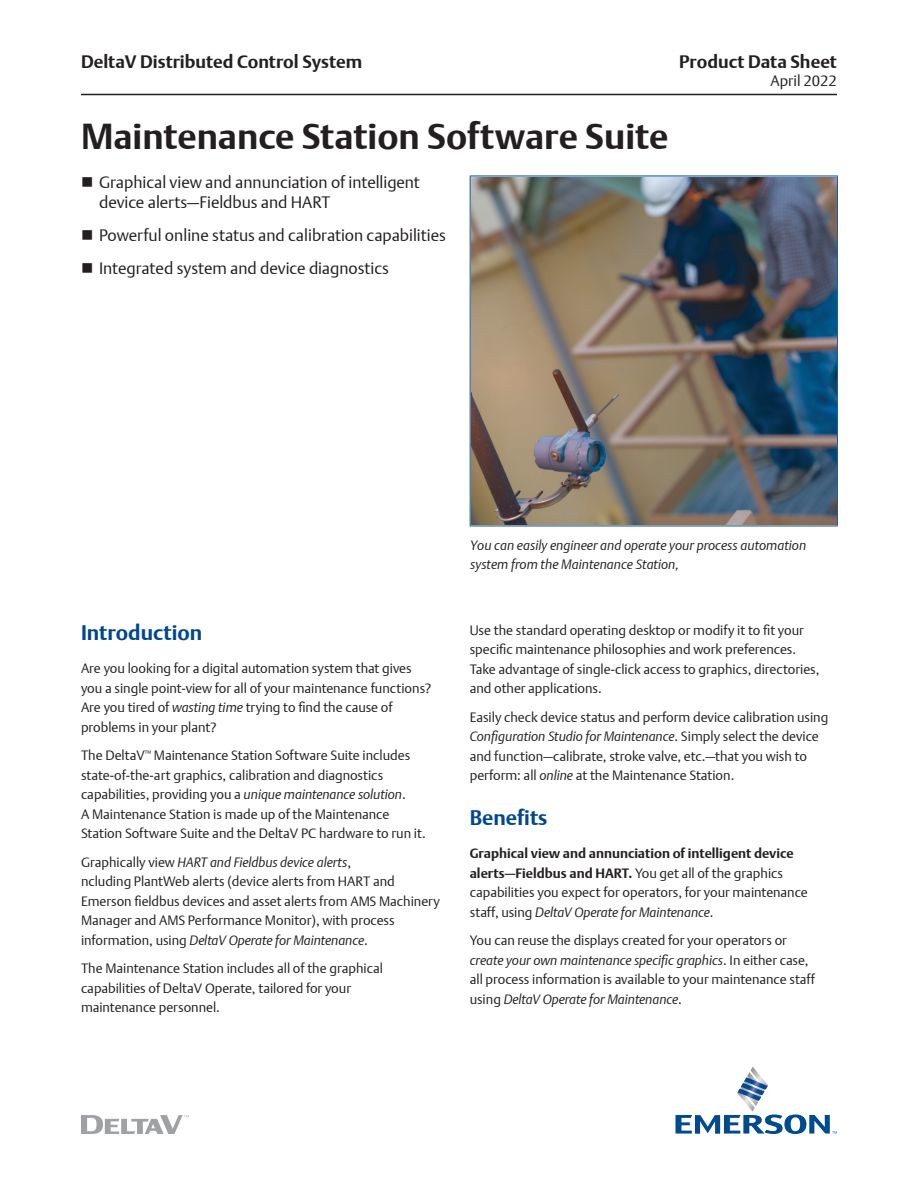
<style>
.page{position:relative;width:918px;height:1188px;background:#fff}
.page>*{position:absolute;margin:0;border:0;box-sizing:border-box;transform-origin:0 0}
.Document_Title{font:700 36px "DTL Argo T";color:#231f20}
.Subhead_1{font:700 21px "DTL Argo T";color:#01478d}
.t1{font:700 18px "DTL Argo T";color:#231f20}
.t2{font:16.5px/19.5px "DTL Argo T Light";color:#231f20}
.t3{font:15px "DTL Argo T Light";color:#231f20}
.Body_Text{font:13.5px/19.5px "DTL Argo T Light";color:#231f20}
.Image_Illustration_C{font:italic 13.5px/19.5px "DTL Argo T Light";color:#231f20}
.s1{font-style:italic}
.s2{font-family:"DTL Argo T";font-weight:700}
</style>
<div class="page">
<hr style="left:81px;top:94px;width:756px;height:1px;background:#231f20">
<svg style="left:81px;top:1115px;width:108px;height:19px"></svg>
<svg style="left:676px;top:1066px;width:161px;height:68px"></svg>
<hr style="left:470px;top:176px;width:368px;height:1px;background:#01478d">
<hr style="left:470px;top:176px;width:1px;height:350px;background:#01478d">
<hr style="left:837px;top:176px;width:1px;height:350px;background:#01478d">
<hr style="left:470px;top:526px;width:368px;height:1px;background:#01478d">
<img style="left:471px;top:177px;width:365px;height:348px">
<h3 class="t1" style="left:81px;top:51px;width:283px">DeltaV Distributed Control System</h3>
<h3 class="t1" style="left:679px;top:51px;width:159px">Product Data Sheet</h3>
<p class="Document_Title" style="left:81px;top:115px;width:589px">Maintenance Station Software Suite</p>
<p class="t2" style="left:99px;top:173px;width:322px">Graphical view and annunciation of intelligent device alerts—Fieldbus and HART</p>
<p class="t2" style="left:99px;top:225px;width:348px">Powerful online status and calibration capabilities</p>
<p class="t2" style="left:99px;top:258px;width:292px">Integrated system and device diagnostics</p>
<p class="t3" style="left:770px;top:72px;width:68px">April 2022</p>
<p class="Subhead_1" style="left:81px;top:621px;width:123px">Introduction</p>
<p class="Body_Text" style="left:81px;top:659px;width:352px">Are you looking for a digital automation system that gives you a single point-view for all of your maintenance functions?<br>Are you tired of <span class="s1">wasting time</span> trying to find the cause of problems in your plant?</p>
<p class="Body_Text" style="left:81px;top:746px;width:346px">The DeltaV<sup>™</sup> Maintenance Station Software Suite includes state-of-the-art graphics, calibration and diagnostics capabilities, providing you a <span class="s1">unique maintenance solution</span>.<br>A Maintenance Station is made up of the Maintenance Station Software Suite and the DeltaV PC hardware to run it.</p>
<p class="Body_Text" style="left:81px;top:852px;width:360px">Graphically view <span class="s1">HART and Fieldbus device alerts</span>,<br>ncluding PlantWeb alerts (device alerts from HART and Emerson fieldbus devices and asset alerts from AMS Machinery Manager and AMS Performance Monitor), with process information, using <span class="s1">DeltaV Operate for Maintenance</span>.</p>
<p class="Body_Text" style="left:81px;top:959px;width:303px">The Maintenance Station includes all of the graphical capabilities of DeltaV Operate, tailored for your maintenance personnel.</p>
<p class="Image_Illustration_C" style="left:470px;top:535px;width:338px">You can easily engineer and operate your process automation system from the Maintenance Station,</p>
<p class="Body_Text" style="left:470px;top:620px;width:351px">Use the standard operating desktop or modify it to fit your specific maintenance philosophies and work preferences.<br>Take advantage of single-click access to graphics, directories, and other applications.</p>
<p class="Body_Text" style="left:470px;top:707px;width:360px">Easily check device status and perform device calibration using <span class="s1">Configuration Studio for Maintenance</span>. Simply select the device and function—calibrate, stroke valve, etc.—that you wish to perform: all <span class="s1">online</span> at the Maintenance Station.</p>
<p class="Subhead_1" style="left:470px;top:805px;width:79px">Benefits</p>
<p class="Body_Text" style="left:470px;top:843px;width:340px"><span class="s2">Graphical view and annunciation of intelligent device alerts—Fieldbus and HART.</span> You get all of the graphics capabilities you expect for operators, for your maintenance staff, using <span class="s1">DeltaV Operate for Maintenance</span>.</p>
<p class="Body_Text" style="left:470px;top:930px;width:347px">You can reuse the displays created for your operators or <span class="s1">create your own maintenance specific graphics</span>. In either case, all process information is available to your maintenance staff using <span class="s1">DeltaV Operate for Maintenance</span>.</p>
</div>
